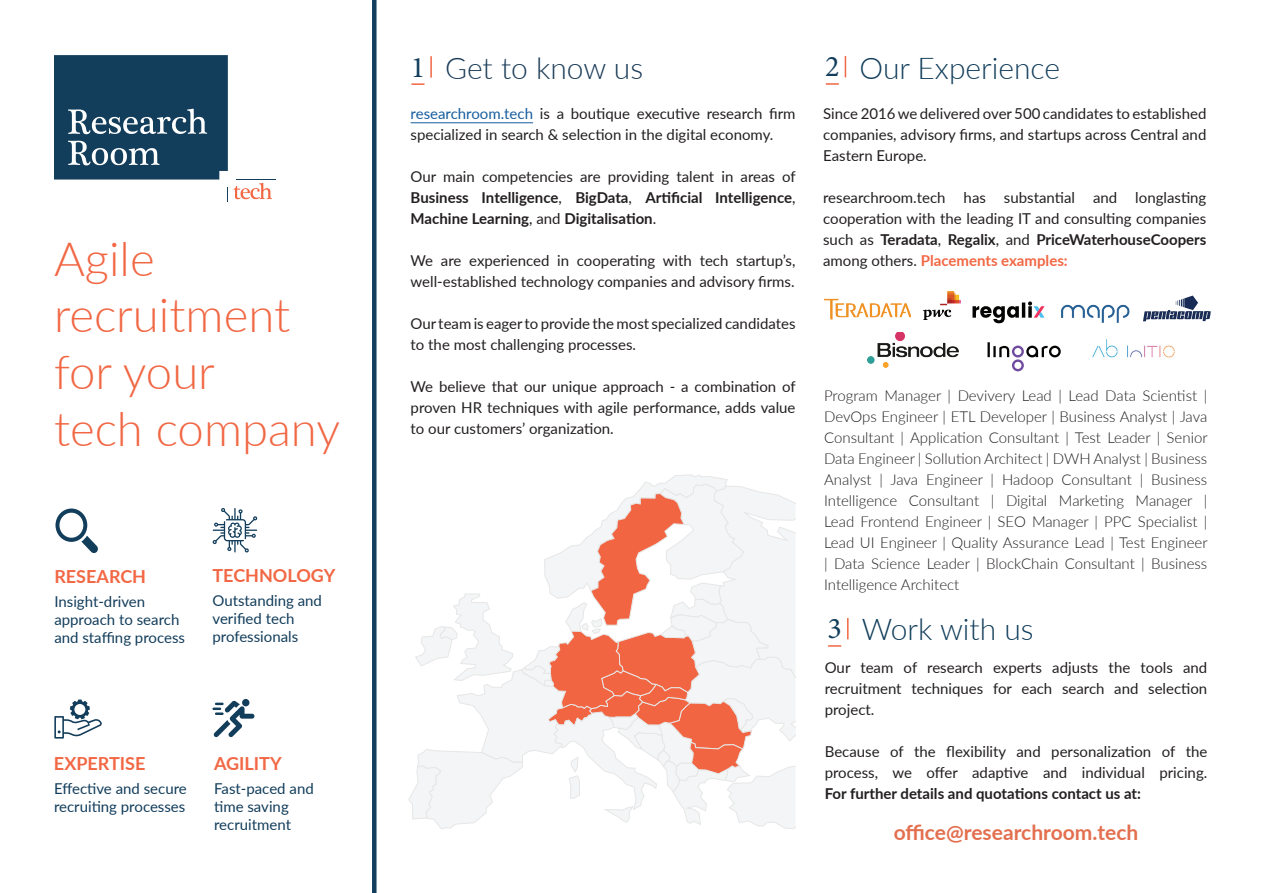
<style>
.page{position:relative;width:1263px;height:893px;background:#fff}
.page>*{position:absolute;margin:0;border:0;box-sizing:border-box;transform-origin:0 0}
.t1{font:300 47.25px/56.7px "Lato";color:#f16744}
.t2{font:300 30px "Lato";color:#123e5b}
.t3{font:300 30px "Lato";color:#1b3c58}
.t4{font:700 21px "Lato";color:#e36f4f}
.t5{font:700 18px "Lato";color:#f26744}
.t6{font:15px/21px "Lato";color:#231f20}
.t7{font:300 15px/21px "Lato";color:#231f20;text-align:justify}
.t8{font:700 15px/21px "Lato";color:#231f20;text-align:justify}
.t9{font:15px/18px "Lato";color:#123d5b}
.s1{font-family:"Minion Pro";font-weight:400;color:#123e5b}
.s2{font-family:"Minion Pro";font-weight:400}
.s3{color:#175d9e}
.s4{font-weight:400}
.s5{font-weight:700}
.s6{font-weight:700;color:#f26744}
</style>
<div class="page">
<svg style="left:234px;top:183px;width:38px;height:16px"></svg>
<hr style="left:236px;top:179px;width:39px;height:1px;background:#123d5b">
<svg style="left:227px;top:187px;width:1px;height:15px"></svg>
<svg style="left:54px;top:55px;width:174px;height:125px;background:#264d69"></svg>
<hr style="left:411px;top:122px;width:122px;height:1px;background:#175d9e">
<svg style="left:212px;top:701px;width:42px;height:36px"></svg>
<div style="left:242px;top:699px;width:7px;height:7px;background:#123d5b;border-radius:50%"></div>
<svg style="left:213px;top:508px;width:44px;height:44px"></svg>
<svg style="left:54px;top:699px;width:48px;height:40px"></svg>
<svg style="left:56px;top:508px;width:42px;height:45px"></svg>
<img style="left:1061px;top:304px;width:69px;height:19px">
<img style="left:923px;top:292px;width:37px;height:28px">
<img style="left:824px;top:298px;width:87px;height:22px">
<hr style="left:1022px;top:303px;width:3px;height:15px;background:#040503">
<svg style="left:972px;top:306px;width:47px;height:17px"></svg>
<svg style="left:1028px;top:301px;width:16px;height:17px"></svg>
<svg style="left:1143px;top:296px;width:68px;height:25px"></svg>
<hr style="left:372px;top:0;width:4px;height:893px;background:#123d5b">
<hr style="left:430px;top:56px;width:2px;height:22px;background:#f06744">
<svg style="left:411px;top:83px;width:13px;height:2px"></svg>
<svg style="left:845px;top:56px;width:1px;height:21px"></svg>
<svg style="left:826px;top:83px;width:13px;height:2px"></svg>
<svg style="left:847px;top:618px;width:1px;height:21px"></svg>
<svg style="left:828px;top:645px;width:13px;height:2px"></svg>
<svg style="left:408px;top:474px;width:387px;height:355px"></svg>
<img style="left:1092px;top:339px;width:83px;height:19px">
<img style="left:868px;top:332px;width:91px;height:36px">
<svg style="left:987px;top:342px;width:74px;height:29px"></svg>
<h1 class="t1" style="left:54px;top:228px;width:288px">Agile recruitment for your<br>tech company</h1>
<p class="t5" style="left:54px;top:563px;width:93px">RESEARCH</p>
<p class="t5" style="left:212px;top:562px;width:124px">TECHNOLOGY</p>
<p class="t9" style="left:54px;top:592px;width:132px">Insight-driven approach to search and staffing process</p>
<p class="t9" style="left:212px;top:591px;width:111px">Outstanding and verified tech professionals</p>
<p class="t5" style="left:54px;top:750px;width:93px">EXPERTISE</p>
<p class="t5" style="left:214px;top:750px;width:69px">AGILITY</p>
<p class="t9" style="left:54px;top:779px;width:134px">Effective and secure recruiting processes</p>
<p class="t9" style="left:214px;top:778px;width:101px">Fast-paced and time saving recruitment</p>
<h2 class="t3" style="left:411px;top:47px;width:234px"><span class="s1">1</span> Get to know us</h2>
<h2 class="t2" style="left:825px;top:47px;width:236px"><span class="s2">2</span> Our Experience</h2>
<p class="t6" style="left:411px;top:103px;width:386px"><span class="s3">researchroom.tech</span> is a boutique executive research firm specialized in search &amp; selection in the digital economy.</p>
<p class="t8" style="left:411px;top:166px;width:387px"><span class="s4">Our main competencies are providing talent in areas of </span>Business Intelligence<span class="s4">,</span> BigData<span class="s4">,</span> Artificial Intelligence<span class="s4">, </span>Machine Learning<span class="s4">, and</span> Digitalisation<span class="s4">.</span></p>
<p class="t6" style="left:411px;top:250px;width:386px">We are experienced in cooperating with tech startup’s, well-established technology companies and advisory firms.</p>
<p class="t6" style="left:411px;top:313px;width:386px">Our team is eager to provide the most specialized candidates to the most challenging processes.</p>
<p class="t6" style="left:411px;top:376px;width:387px;text-align:justify">We believe that our unique approach - a combination of proven HR techniques with agile performance, adds value to our customers’ organization.</p>
<p class="t7" style="left:824px;top:385px;width:385px">Program Manager | Devivery Lead | Lead Data Scientist | DevOps Engineer | ETL Developer | Business Analyst | Java Consultant | Application Consultant | Test Leader | Senior Data Engineer | Sollution Architect | DWH Analyst | Business Analyst | Java Engineer | Hadoop Consultant | Business Intelligence Consultant | Digital Marketing Manager | Lead Frontend Engineer | SEO Manager | PPC Specialist | Lead UI Engineer | Quality Assurance Lead | Test Engineer | Data Science Leader | BlockChain Consultant | Business Intelligence Architect</p>
<p class="t6" style="left:823px;top:103px;width:385px;text-align:justify">Since 2016 we delivered over 500 candidates to established companies, advisory firms, and startups across Central and Eastern Europe.</p>
<p class="t6" style="left:823px;top:187px;width:385px;text-align:justify">researchroom.tech has substantial and longlasting cooperation with the leading IT and consulting companies such as <span class="s5">Teradata</span>, <span class="s5">Regalix</span>, and <span class="s5">PriceWaterhouseCoopers </span>among others. <span class="s6">Placements examples:</span></p>
<h2 class="t2" style="left:828px;top:609px;width:208px"><span class="s2">3</span> Work with us</h2>
<p class="t6" style="left:825px;top:656px;width:384px;text-align:justify">Our team of research experts adjusts the tools and recruitment techniques for each search and selection project.</p>
<p class="t6" style="left:825px;top:740px;width:384px">Because of the flexibility and personalization of the process, we offer adaptive and individual pricing.</p>
<p class="t8" style="left:825px;top:782px;width:318px">For further details and quotations contact us at:</p>
<h3 class="t4" style="left:894px;top:816px;width:246px">office@researchroom.tech</h3>
</div>
